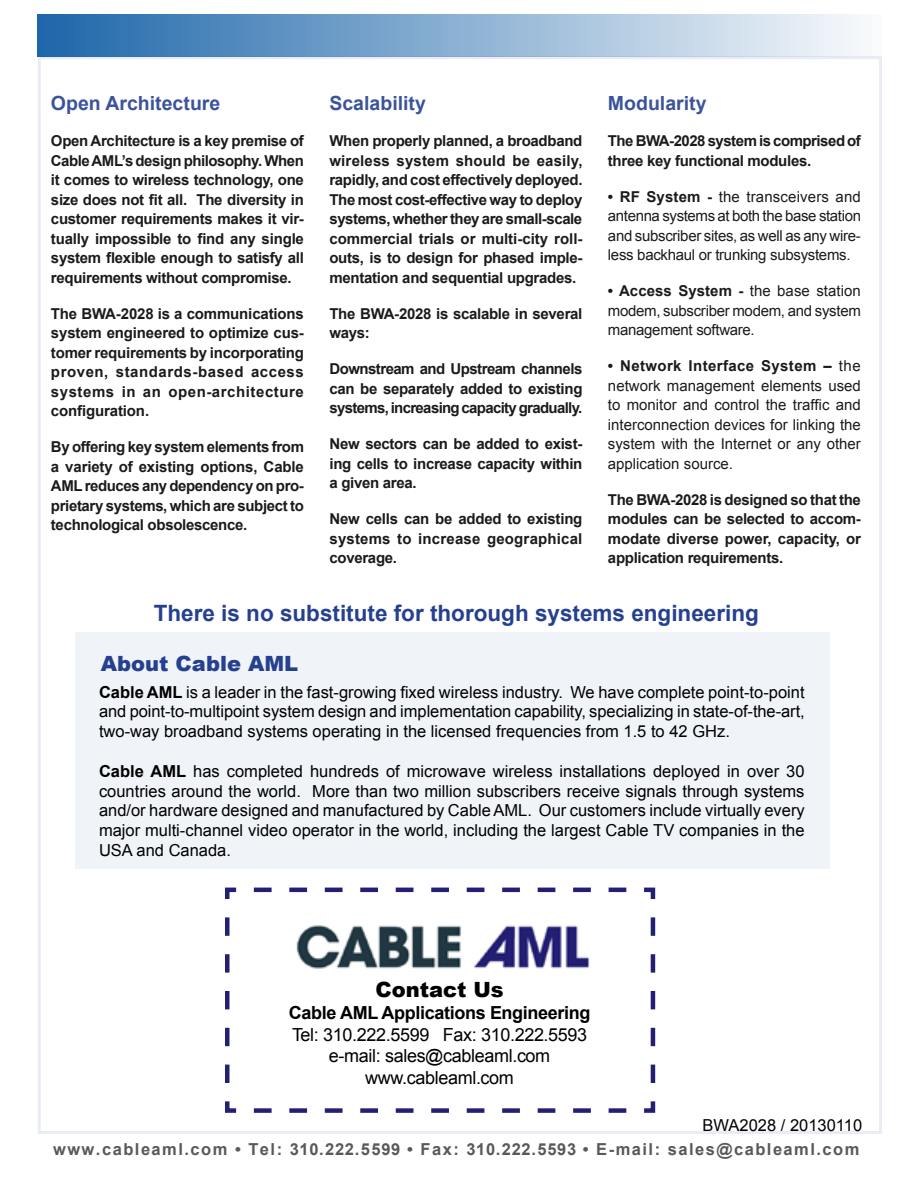
<style>
.page{position:relative;width:918px;height:1188px;background:#fff}
.page>*{position:absolute;margin:0;border:0;box-sizing:border-box;transform-origin:0 0}
.t1{font:700 22.5px "Arial";color:#25408f}
.t2{font:900 21px "Arial";color:#25408f}
.t3{font:900 21px "Arial";color:#000}
.t4{font:700 19.5px "Arial";color:#25408f}
.t5{font:18px/21.6px "Arial";letter-spacing:-.02em;color:#000;text-align:center}
.t6{font:700 18px "Arial";letter-spacing:-.02em;color:#000}
.t7{font:16.5px/19.8px "Arial";color:#000;text-align:justify}
.t8{font:700 16.5px "Arial";letter-spacing:.09em;color:#58595b}
.t9{font:700 15px/19.5px "Arial";letter-spacing:-.02em;color:#000;text-align:justify}
.t10{font:15px/19.5px "Arial";letter-spacing:-.02em;color:#000;text-align:justify}
.s1{font-weight:700}
</style>
<div class="page">
<div style="left:76px;top:633px;width:754px;height:236px;background:#f0f4f9"></div>
<div style="left:38px;top:14px;width:844px;height:43px;background:linear-gradient(to right,#1e67aa,#fafbfd)"></div>
<svg style="left:225px;top:887px;width:431px;height:226px"></svg>
<h3 class="t4" style="left:51px;top:91px;width:171px">Open Architecture</h3>
<p class="t9" style="left:51px;top:132px;width:255px">Open Architecture is a key premise of Cable AML’s design philosophy. When it comes to wireless technology, one size does not fit all. The diversity in customer requirements makes it vir&shy;tually impossible to find any single system flexible enough to satisfy all requirements without compromise.</p>
<p class="t9" style="left:51px;top:304px;width:255px">The BWA-2028 is a communications system engineered to optimize cus&shy;tomer requirements by incorporating proven, standards-based access systems in an open-architecture configuration.</p>
<p class="t9" style="left:51px;top:438px;width:255px">By offering key system elements from a variety of existing options, Cable AML reduces any dependency on pro&shy;prietary systems, which are subject to technological obsolescence.</p>
<h3 class="t4" style="left:329px;top:91px;width:98px">Scalability</h3>
<p class="t9" style="left:329px;top:132px;width:255px">When properly planned, a broadband wireless system should be easily, rapidly, and cost effectively deployed.<br>The most cost-effective way to deploy systems, whether they are small-scale commercial trials or multi-city roll&shy;outs, is to design for phased imple&shy;mentation and sequential upgrades.</p>
<p class="t9" style="left:329px;top:304px;width:254px">The BWA-2028 is scalable in several ways:</p>
<p class="t9" style="left:329px;top:360px;width:255px">Downstream and Upstream channels can be separately added to existing systems, increasing capacity gradually.</p>
<p class="t9" style="left:329px;top:435px;width:255px">New sectors can be added to exist&shy;ing cells to increase capacity within a given area.</p>
<p class="t9" style="left:329px;top:510px;width:255px">New cells can be added to existing systems to increase geographical coverage.</p>
<h3 class="t4" style="left:608px;top:91px;width:100px">Modularity</h3>
<p class="t9" style="left:608px;top:132px;width:255px">The BWA-2028 system is comprised of three key functional modules.</p>
<p class="t10" style="left:608px;top:187px;width:255px"><span class="s1">• RF System -</span> the transceivers and antenna systems at both the base station and subscriber sites, as well as any wire&shy;less backhaul or trunking subsystems.</p>
<p class="t10" style="left:608px;top:281px;width:254px"><span class="s1">• Access System -</span> the base station modem, subscriber modem, and system management software.</p>
<p class="t10" style="left:608px;top:356px;width:255px"><span class="s1">• Network Interface System –</span> the network management elements used to monitor and control the traffic and interconnection devices for linking the system with the Internet or any other application source.</p>
<p class="t9" style="left:608px;top:490px;width:255px">The BWA-2028 is designed so that the modules can be selected to accom&shy;modate diverse power, capacity, or application requirements.</p>
<h1 class="t1" style="left:154px;top:598px;width:607px">There is no substitute for thorough systems engineering</h1>
<h2 class="t2" style="left:101px;top:648px;width:199px">About Cable AML</h2>
<p class="t7" style="left:99px;top:682px;width:707px"><span class="s1">Cable AML</span> is a leader in the fast-growing fixed wireless industry. We have complete point-to-point and point-to-multipoint system design and implementation capability, specializing in state-of-the-art, two-way broadband systems operating in the licensed frequencies from 1.5 to 42 GHz.</p>
<p class="t7" style="left:99px;top:761px;width:707px"><span class="s1">Cable AML</span> has completed hundreds of microwave wireless installations deployed in over 30 countries around the world. More than two million subscribers receive signals through systems and/or hardware designed and manufactured by Cable AML. Our customers include virtually every major multi-channel video operator in the world, including the largest Cable TV companies in the USA and Canada.</p>
<h2 class="t3" style="left:375px;top:975px;width:130px">Contact Us</h2>
<p class="t6" style="left:289px;top:1001px;width:303px">Cable AML Applications Engineering</p>
<p class="t5" style="left:292px;top:1024px;width:297px">Tel: 310.222.5599 Fax: 310.222.5593 e-mail: sales@cableaml.com www.cableaml.com</p>
<p class="t7" style="left:703px;top:1115px;width:161px">BWA2028 / 20130110</p>
<p class="t8" style="left:53px;top:1138px;width:808px">www.cableaml.com • Tel: 310.222.5599 • Fax: 310.222.5593 • E-mail: sales@cableaml.com</p>
</div>
